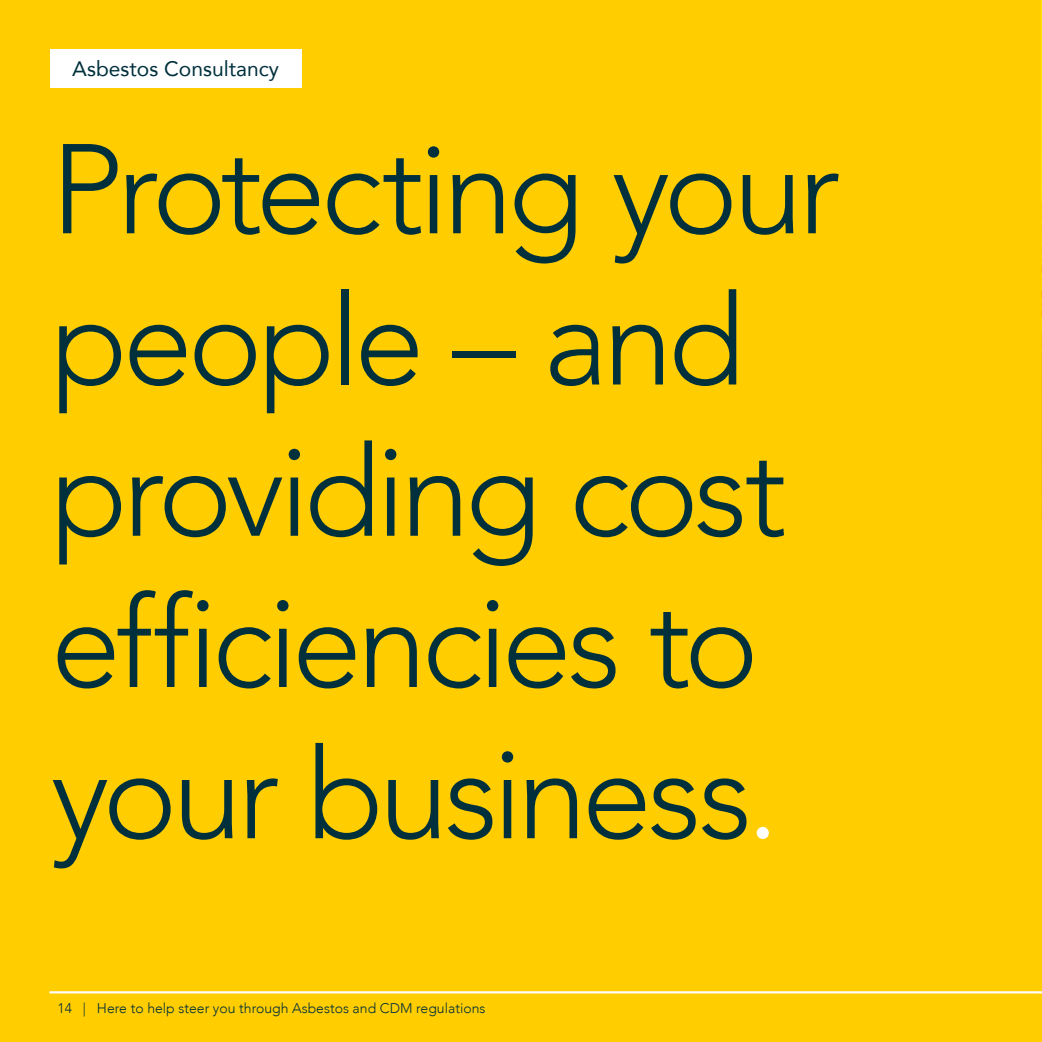
<style>
.page{position:relative;width:1042px;height:1042px;background:#ffcd00}
.page>*{position:absolute;margin:0;border:0;box-sizing:border-box;transform-origin:0 0}
.t1{font:300 126px/151.2px "Avenir";letter-spacing:-.04em;color:#00303c}
.t2{font:21px "Avenir";color:#00303c}
.t3{font:300 14px "Avenir";color:#00303c}
.s1{color:#fff}
</style>
<div class="page">
<div style="left:50px;top:50px;width:251px;height:38px;background:#fff"></div>
<hr style="left:1041px;top:521px;width:1px;height:521px;background:#fff">
<hr style="left:1041px;top:0;width:1px;height:521px;background:#00303c">
<hr style="left:50px;top:991px;width:992px;height:2px;background:#fff">
<p class="t2" style="left:72px;top:52px;width:208px">Asbestos Consultancy</p>
<p class="t1" style="left:51px;top:114px;width:791px">Protecting your people – and providing cost efficiencies to your business<span class="s1">.</span></p>
<p class="t3" style="left:57px;top:999px;width:429px">14 | Here to help steer you through Asbestos and CDM regulations</p>
</div>
